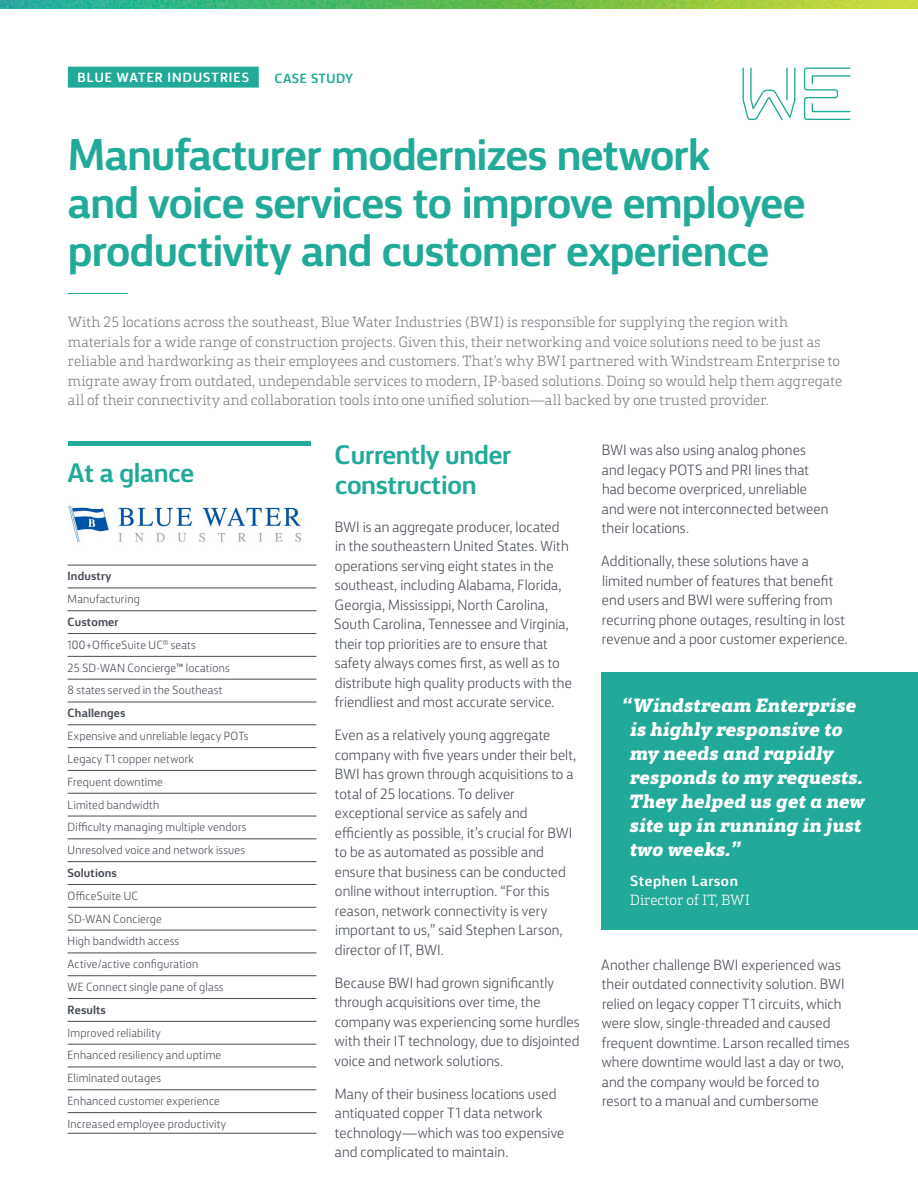
<style>
.page{position:relative;width:918px;height:1188px;background:#fff}
.page>*{position:absolute;margin:0;border:0;box-sizing:border-box;transform-origin:0 0}
.t1{font:700 45px/48px "FS Silas Sans";letter-spacing:-.015em;color:#20aa97}
.t2{font:700 27px/30px "FS Silas Sans";letter-spacing:-.01em;color:#20aa97}
.t3{font:italic 800 19.5px/24px "FS Silas Slab";letter-spacing:-.005em;color:#fff}
.t4{font:300 15px/19.5px "FS Silas Sans";letter-spacing:.005em;color:#474c55}
.t5{font:300 15px/19.5px "FS Silas Slab";letter-spacing:-.005em;color:#797d82}
.t6{font:300 15px "FS Silas Slab";color:#fff}
.t7{font:700 15px "FS Silas Sans";letter-spacing:.04em;color:#fff}
.t8{font:700 13.5px "FS Silas Sans";letter-spacing:.075em;color:#fff}
.t9{font:700 13.5px "FS Silas Sans";letter-spacing:.03em;color:#20aa97}
.t10{font:300 12px/22.8px "FS Silas Sans";letter-spacing:.015em;color:#474c55}
.t11{font:700 12px "FS Silas Sans";letter-spacing:.015em;color:#474c55}
.s1{font-weight:700}
</style>
<div class="page">
<hr style="left:68px;top:565px;width:248px;height:1px;background:#474c55">
<hr style="left:68px;top:588px;width:248px;height:1px;background:#474c55">
<hr style="left:68px;top:610px;width:248px;height:1px;background:#474c55">
<hr style="left:68px;top:633px;width:248px;height:1px;background:#474c55">
<hr style="left:68px;top:656px;width:248px;height:1px;background:#474c55">
<hr style="left:68px;top:679px;width:248px;height:1px;background:#474c55">
<hr style="left:68px;top:702px;width:248px;height:1px;background:#474c55">
<hr style="left:68px;top:725px;width:248px;height:1px;background:#474c55">
<hr style="left:68px;top:747px;width:248px;height:1px;background:#474c55">
<hr style="left:68px;top:770px;width:248px;height:1px;background:#474c55">
<hr style="left:68px;top:793px;width:248px;height:1px;background:#474c55">
<hr style="left:68px;top:816px;width:248px;height:1px;background:#474c55">
<hr style="left:68px;top:839px;width:248px;height:1px;background:#474c55">
<hr style="left:68px;top:861px;width:248px;height:1px;background:#474c55">
<hr style="left:68px;top:884px;width:248px;height:1px;background:#474c55">
<hr style="left:68px;top:907px;width:248px;height:1px;background:#474c55">
<hr style="left:68px;top:930px;width:248px;height:1px;background:#474c55">
<hr style="left:68px;top:953px;width:248px;height:1px;background:#474c55">
<hr style="left:68px;top:975px;width:248px;height:1px;background:#474c55">
<hr style="left:68px;top:998px;width:248px;height:1px;background:#474c55">
<hr style="left:68px;top:1021px;width:248px;height:1px;background:#474c55">
<hr style="left:68px;top:1044px;width:248px;height:1px;background:#474c55">
<hr style="left:68px;top:1067px;width:248px;height:1px;background:#474c55">
<hr style="left:68px;top:1090px;width:248px;height:1px;background:#474c55">
<hr style="left:68px;top:1112px;width:248px;height:1px;background:#474c55">
<hr style="left:68px;top:1133px;width:248px;height:1px;background:#474c55">
<svg style="left:804px;top:68px;width:47px;height:52px"></svg>
<hr style="left:786px;top:67px;width:2px;height:33px;background:#20aa97">
<svg style="left:742px;top:68px;width:53px;height:52px"></svg>
<hr style="left:68px;top:293px;width:60px;height:1px;background:#20aa97">
<img style="left:0;top:0;width:918px;height:9px">
<div style="left:68px;top:67px;width:191px;height:21px;background:#20aa97"></div>
<hr style="left:68px;top:442px;width:243px;height:4px;background:#20aa97">
<div style="left:602px;top:673px;width:316px;height:257px;background:#20aa97"></div>
<img style="left:68px;top:506px;width:233px;height:36px">
<p class="t8" style="left:78px;top:66px;width:173px">BLUE WATER INDUSTRIES</p>
<p class="t9" style="left:275px;top:66px;width:80px">CASE STUDY</p>
<h1 class="t1" style="left:68px;top:126px;width:739px">Manufacturer modernizes network<br>and voice services to improve employee productivity and customer experience</h1>
<p class="t5" style="left:68px;top:311px;width:776px">With 25 locations across the southeast, Blue Water Industries (BWI) is responsible for supplying the region with materials for a wide range of construction projects. Given this, their networking and voice solutions need to be just as reliable and hardworking as their employees and customers. That’s why BWI partnered with Windstream Enterprise to migrate away from outdated, undependable services to modern, IP-based solutions. Doing so would help them aggregate all of their connectivity and collaboration tools into one unified solution—all backed by one trusted provider.</p>
<h2 class="t2" style="left:68px;top:455px;width:128px">At a glance</h2>
<p class="t11" style="left:68px;top:566px;width:45px">Industry</p>
<p class="t10" style="left:68px;top:587px;width:74px">Manufacturing</p>
<p class="t10" style="left:68px;top:610px;width:164px"><span class="s1">Customer<br></span>100+OfficeSuite UC<sup>®</sup> seats<br>25 SD-WAN Concierge™ locations<br>8 states served in the Southeast</p>
<p class="t11" style="left:68px;top:703px;width:59px">Challenges</p>
<p class="t10" style="left:68px;top:724px;width:183px">Expensive and unreliable legacy POTs<br>Legacy T1 copper network<br>Frequent downtime<br>Limited bandwidth<br>Difficulty managing multiple vendors<br>Unresolved voice and network issues</p>
<p class="t11" style="left:68px;top:863px;width:51px">Solutions</p>
<p class="t10" style="left:68px;top:883px;width:158px">OfficeSuite UC<br>SD-WAN Concierge<br>High bandwidth access<br>Active/active configuration<br>WE Connect single pane of glass</p>
<p class="t11" style="left:68px;top:1000px;width:40px">Results</p>
<p class="t10" style="left:68px;top:1020px;width:160px">Improved reliability<br>Enhanced resiliency and uptime<br>Eliminated outages<br>Enhanced customer experience<br>Increased employee productivity</p>
<h2 class="t2" style="left:335px;top:437px;width:178px">Currently under construction</h2>
<p class="t4" style="left:334px;top:516px;width:240px">BWI is an aggregate producer, located in the southeastern United States. With operations serving eight states in the southeast, including Alabama, Florida, Georgia, Mississippi, North Carolina, South Carolina, Tennessee and Virginia, their top priorities are to ensure that safety always comes first, as well as to distribute high quality products with the friendliest and most accurate service.</p>
<p class="t4" style="left:335px;top:724px;width:243px">Even as a relatively young aggregate company with five years under their belt, BWI has grown through acquisitions to a total of 25 locations. To deliver exceptional service as safely and efficiently as possible, it’s crucial for BWI to be as automated as possible and ensure that business can be conducted online without interruption. “For this reason, network connectivity is very important to us,” said Stephen Larson, director of IT, BWI.</p>
<p class="t4" style="left:335px;top:972px;width:247px">Because BWI had grown significantly through acquisitions over time, the company was experiencing some hurdles with their IT technology, due to disjointed voice and network solutions.</p>
<p class="t4" style="left:335px;top:1083px;width:231px">Many of their business locations used antiquated copper T1 data network technology—which was too expensive and complicated to maintain.</p>
<p class="t4" style="left:602px;top:439px;width:228px">BWI was also using analog phones and legacy POTS and PRI lines that had become overpriced, unreliable and were not interconnected between their locations.</p>
<p class="t4" style="left:601px;top:550px;width:248px">Additionally, these solutions have a limited number of features that benefit end users and BWI were suffering from recurring phone outages, resulting in lost revenue and a poor customer experience.</p>
<h3 class="t3" style="left:628px;top:691px;width:237px;text-indent:-7px">“Windstream Enterprise is highly responsive to my needs and rapidly responds to my requests.<br>They helped us get a new site up in running in just two weeks.”</h3>
<p class="t7" style="left:630px;top:868px;width:109px">Stephen Larson</p>
<p class="t6" style="left:630px;top:888px;width:122px">Director of IT, BWI</p>
<p class="t4" style="left:601px;top:954px;width:250px">Another challenge BWI experienced was their outdated connectivity solution. BWI relied on legacy copper T1 circuits, which were slow, single-threaded and caused frequent downtime. Larson recalled times where downtime would last a day or two, and the company would be forced to resort to a manual and cumbersome</p>
</div>
